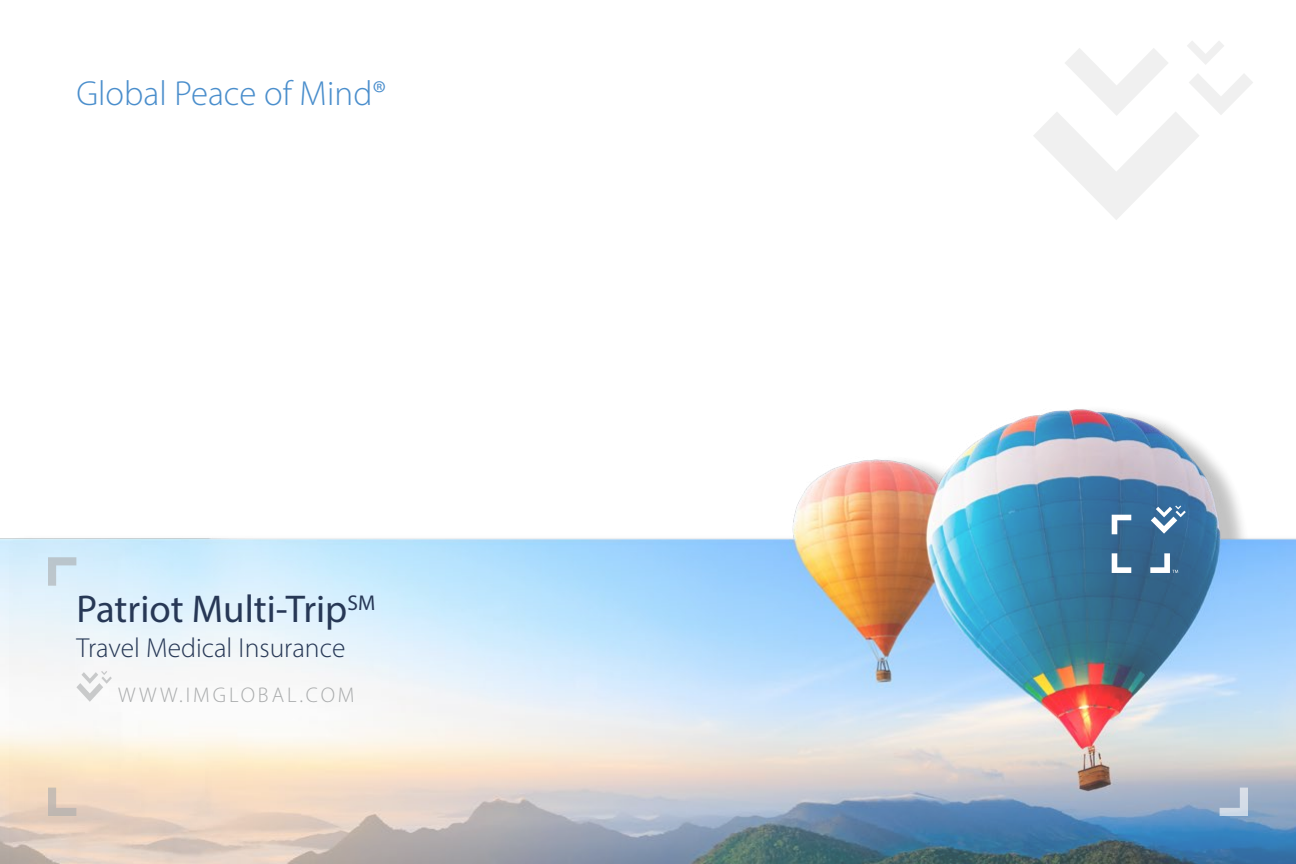
<style>
.page{position:relative;width:1296px;height:864px;background:#fff}
.page>*{position:absolute;margin:0;border:0;box-sizing:border-box;transform-origin:0 0}
.t1{font:38.8px "Myriad Pro";color:#273856}
.t2{font:300 35px "Myriad Pro";color:#4a8ecc}
.t3{font:300 27.6px "Myriad Pro";color:#273856}
.t4{font:300 21.4px "Myriad Pro";letter-spacing:.14em;color:#a9abac}
</style>
<div class="page">
<img style="left:0;top:409px;width:1296px;height:455px">
<svg style="left:1220px;top:788px;width:28px;height:28px"></svg>
<svg style="left:48px;top:557px;width:28px;height:29px"></svg>
<svg style="left:48px;top:788px;width:28px;height:28px"></svg>
<svg style="left:1151px;top:506px;width:35px;height:28px"></svg>
<svg style="left:1112px;top:515px;width:19px;height:19px"></svg>
<svg style="left:1112px;top:553px;width:19px;height:20px"></svg>
<svg style="left:1150px;top:553px;width:28px;height:20px"></svg>
<svg style="left:1033px;top:41px;width:220px;height:179px"></svg>
<svg style="left:76px;top:671px;width:36px;height:31px"></svg>
<p class="t2" style="left:76px;top:74px;width:311px">Global Peace of Mind®</p>
<h1 class="t1" style="left:76px;top:585px;width:300px">Patriot Multi-Trip<sup>SM</sup></h1>
<p class="t3" style="left:76px;top:633px;width:270px">Travel Medical Insurance</p>
<p class="t4" style="left:118px;top:683px;width:238px">WWW.IMGLOBAL.COM</p>
</div>
